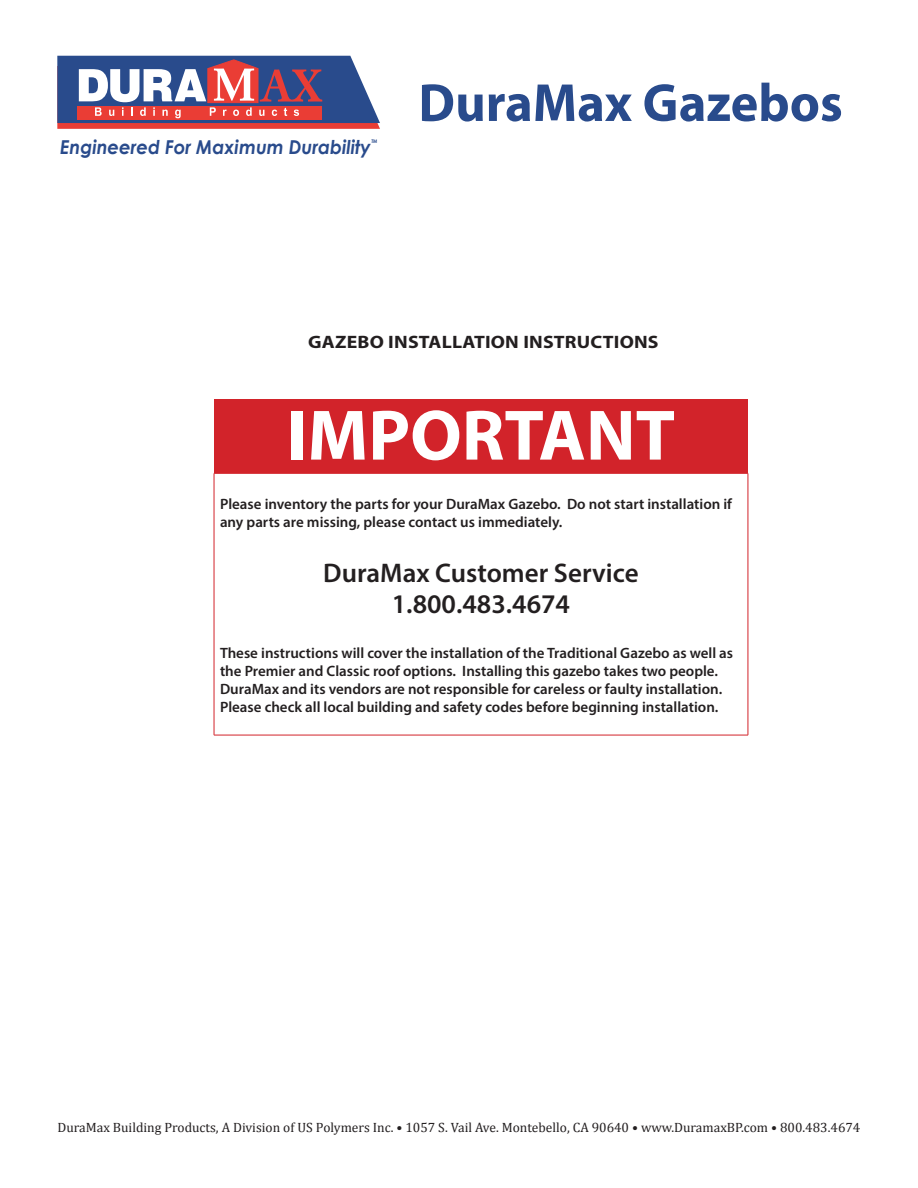
<style>
.page{position:relative;width:918px;height:1188px;background:#fff}
.page>*{position:absolute;margin:0;border:0;box-sizing:border-box;transform-origin:0 0}
.t1{font:700 72px "Myriad Pro";color:#fff}
.t2{font:700 54px "Myriad Pro";color:#294b8c}
.t3{font:600 27px "Myriad Pro";color:#231f20}
.t4{font:italic 700 19.2px "Century Gothic";color:#294b8c;scale:.94 1}
.t5{font:700 18px "Myriad Pro";letter-spacing:.01em;color:#231f20;scale:1.1 1}
.t6{font:600 15px/18px "Myriad Pro";color:#231f20}
.t7{font:13.5px "Cambria";color:#231f20}
.t8{font:italic 700 4.95px "Century Gothic";color:#294b8c;scale:.94 1}
</style>
<div class="page">
<svg style="left:57px;top:56px;width:323px;height:73px"></svg>
<div style="left:214px;top:400px;width:534px;height:73px;background:#d2232a"></div>
<hr style="left:214px;top:473px;width:534px;height:1px;background:#d2232a">
<hr style="left:214px;top:474px;width:1px;height:261px;background:#d2232a">
<hr style="left:748px;top:474px;width:1px;height:261px;background:#d2232a">
<hr style="left:214px;top:735px;width:534px;height:1px;background:#d2232a">
<p class="t4" style="left:60px;top:133px;width:332px">Engineered For Maximum Durability</p>
<p class="t8" style="left:371px;top:138px;width:8px">TM</p>
<p class="t2" style="left:418px;top:68px;width:426px">DuraMax Gazebos</p>
<p class="t5" style="left:308px;top:330px;width:320px">GAZEBO INSTALLATION INSTRUCTIONS</p>
<p class="t1" style="left:287px;top:388px;width:390px">IMPORTANT</p>
<p class="t6" style="left:220px;top:494px;width:514px">Please inventory the parts for your DuraMax Gazebo. Do not start installation if any parts are missing, please contact us immediately.</p>
<p class="t3" style="left:323px;top:555px;width:317px">DuraMax Customer Service</p>
<p class="t3" style="left:392px;top:587px;width:180px">1.800.483.4674</p>
<p class="t6" style="left:220px;top:644px;width:515px">These instructions will cover the installation of the Traditional Gazebo as well as the Premier and Classic roof options. Installing this gazebo takes two people.<br>DuraMax and its vendors are not responsible for careless or faulty installation.<br>Please check all local building and safety codes before beginning installation.</p>
<p class="t7" style="left:58px;top:1119px;width:804px">DuraMax Building Products, A Division of US Polymers Inc. • 1057 S. Vail Ave. Montebello, CA 90640 • www.DuramaxBP.com • 800.483.4674</p>
</div>
